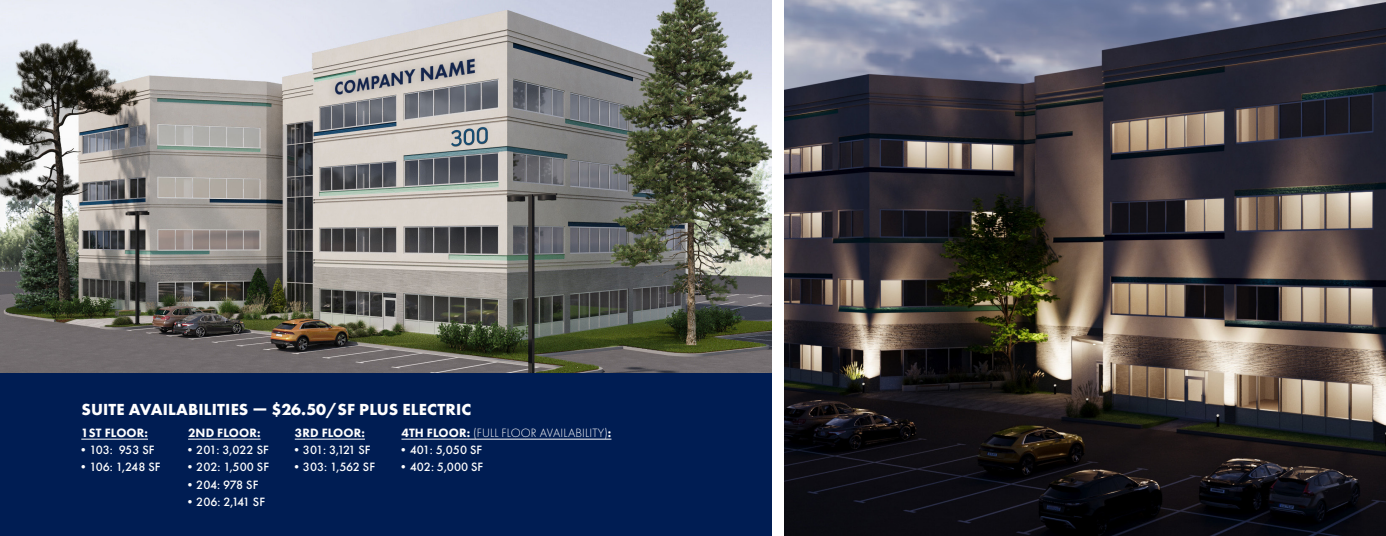
<style>
.page{position:relative;width:1386px;height:536px;background:#fff}
.page>*{position:absolute;margin:0;border:0;box-sizing:border-box;transform-origin:0 0}
.t1{font:700 16.62px "Futura PT";letter-spacing:.01em;color:#fff}
.t2{font:500 12.51px "Futura PT";color:#fff}
.t3{font:300 12.51px "Futura PT";letter-spacing:.01em;color:#fff}
.t4{font:800 12.51px "Futura PT";letter-spacing:.01em;color:#fff}
.s1{font-weight:800}
</style>
<div class="page">
<div style="left:0;top:47px;width:772px;height:489px;background:#001d53"></div>
<img style="left:0;top:0;width:772px;height:372px">
<img style="left:784px;top:0;width:602px;height:536px">
<hr style="left:81px;top:438px;width:67px;height:1px;background:#fff">
<hr style="left:188px;top:438px;width:73px;height:1px;background:#fff">
<hr style="left:295px;top:438px;width:70px;height:1px;background:#fff">
<hr style="left:401px;top:438px;width:210px;height:1px;background:#fff">
<h1 class="t1" style="left:81px;top:398px;width:391px">SUITE AVAILABILITIES — $26.50/SF PLUS ELECTRIC</h1>
<p class="t4" style="left:188px;top:424px;width:74px">2ND FLOOR:</p>
<p class="t2" style="left:184px;top:442px;width:87px">•201: 3,022 SF</p>
<p class="t2" style="left:184px;top:459px;width:87px">•202: 1,500 SF</p>
<p class="t2" style="left:184px;top:476px;width:76px">•204: 978 SF</p>
<p class="t2" style="left:184px;top:494px;width:83px">•206: 2,141 SF</p>
<p class="t3" style="left:401px;top:425px;width:211px"><span class="s1">4TH FLOOR:</span> (FULL FLOOR AVAILABILITY)<span class="s1">:</span></p>
<p class="t2" style="left:397px;top:442px;width:87px">•401: 5,050 SF</p>
<p class="t2" style="left:397px;top:459px;width:88px">•402: 5,000 SF</p>
<p class="t4" style="left:81px;top:424px;width:68px">1ST FLOOR:</p>
<p class="t2" style="left:77px;top:442px;width:79px">•103: 953 SF</p>
<p class="t2" style="left:77px;top:459px;width:85px">•106: 1,248 SF</p>
<p class="t4" style="left:295px;top:424px;width:72px">3RD FLOOR:</p>
<p class="t2" style="left:290px;top:442px;width:82px">•301: 3,121 SF</p>
<p class="t2" style="left:290px;top:459px;width:86px">•303: 1,562 SF</p>
</div>
